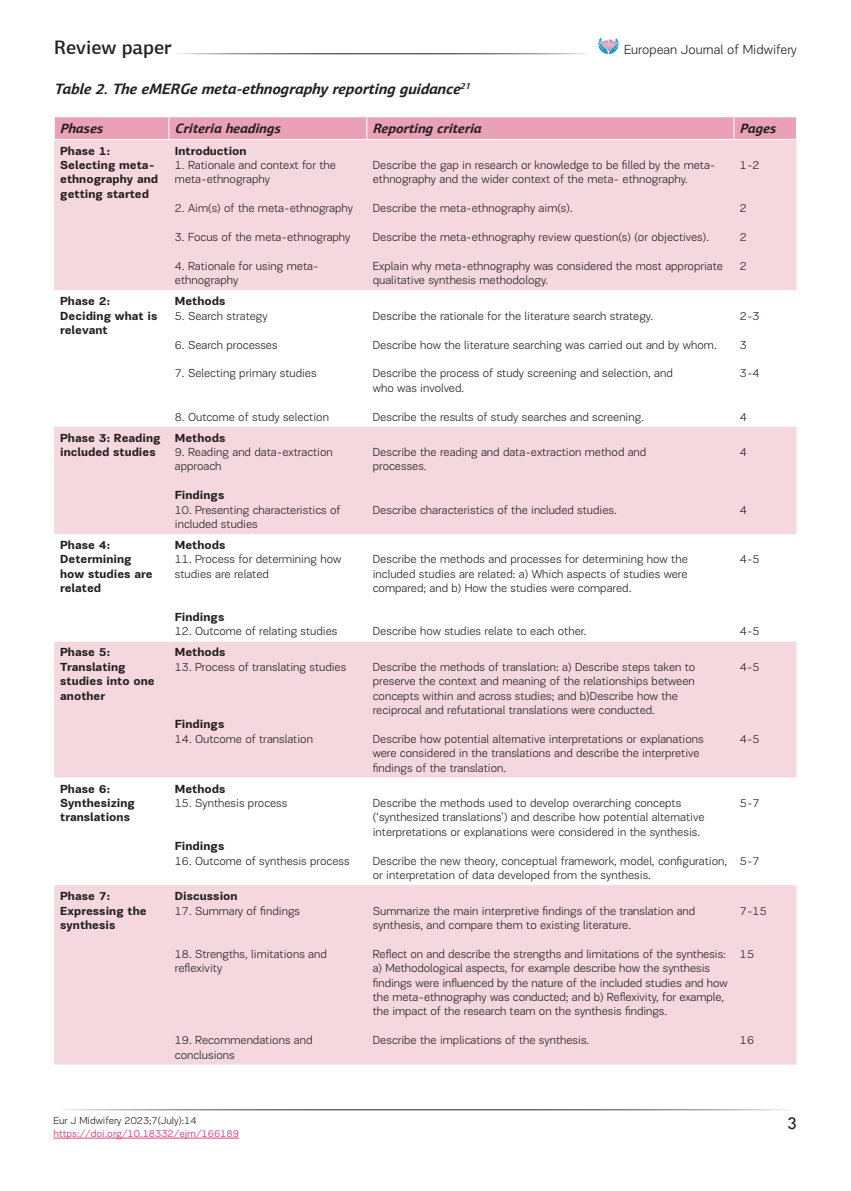
<style>
.page{position:relative;width:851px;height:1191px;background:#fff}
.page>*{position:absolute;margin:0;border:0;box-sizing:border-box;transform-origin:0 0}
.t1{font:500 19.5px "PF Agora Sans Pro";color:#231f20}
.t2{font:18px "Tw Cen";color:#231f20}
.t3{font:italic 700 15px "PF Agora Sans Pro";color:#231f20}
.t4{font:italic 700 13.5px "PF Agora Sans Pro";color:#231f20}
.t5{font:300 13.5px "PF Encore Sans Pro";color:#231f20}
.t6{font:300 12px/14.4px "PF Encore Sans Pro";color:#231f20}
.t7{font:700 12px/14.4px "PF Encore Sans Pro";color:#231f20}
.t8{font:10.5px "PF Encore Sans Pro";color:#d84482}
.t9{font:300 10.5px "PF Encore Sans Pro";color:#231f20}
</style>
<div class="page">
<hr style="left:53px;top:1137px;width:186px;height:1px;background:#d84482">
<svg style="left:598px;top:37px;width:20px;height:17px"></svg>
<div style="left:54px;top:140px;width:742px;height:924px;background:#f5d7df"></div>
<svg style="left:54px;top:290px;width:742px;height:595px"></svg>
<div style="left:54px;top:117px;width:743px;height:22px;background:#eaa1b7"></div>
<h1 class="t1" style="left:54px;top:35px;width:119px">Review paper</h1>
<p class="t3" style="left:54px;top:80px;width:419px">Table 2. The eMERGe meta-ethnography reporting guidance<sup>21</sup></p>
<p class="t4" style="left:60px;top:120px;width:47px">Phases</p>
<p class="t4" style="left:175px;top:120px;width:109px">Criteria headings</p>
<p class="t4" style="left:373px;top:120px;width:112px">Reporting criteria</p>
<p class="t4" style="left:739px;top:120px;width:40px">Pages</p>
<p class="t7" style="left:60px;top:143px;width:99px">Phase 1:<br>Selecting meta&shy;ethnography and getting started</p>
<p class="t7" style="left:175px;top:143px;width:73px">Introduction</p>
<p class="t5" style="left:624px;top:42px;width:174px">European Journal of Midwifery</p>
<p class="t6" style="left:373px;top:158px;width:344px">Describe the gap in research or knowledge to be filled by the meta&shy;ethnography and the wider context of the meta- ethnography.</p>
<p class="t6" style="left:373px;top:201px;width:201px">Describe the meta-ethnography aim(s).</p>
<p class="t6" style="left:373px;top:230px;width:338px">Describe the meta-ethnography review question(s) (or objectives).</p>
<p class="t6" style="left:373px;top:259px;width:351px">Explain why meta-ethnography was considered the most appropriate qualitative synthesis methodology.</p>
<p class="t6" style="left:175px;top:158px;width:163px">1. Rationale and context for the meta-ethnography</p>
<p class="t6" style="left:175px;top:201px;width:180px">2. Aim(s) of the meta-ethnography</p>
<p class="t6" style="left:175px;top:230px;width:177px">3. Focus of the meta-ethnography</p>
<p class="t6" style="left:175px;top:259px;width:145px">4. Rationale for using meta&shy;ethnography</p>
<p class="t6" style="left:739px;top:158px;width:21px">1-2</p>
<p class="t6" style="left:739px;top:201px;width:9px">2</p>
<p class="t6" style="left:739px;top:230px;width:9px">2</p>
<p class="t6" style="left:739px;top:259px;width:9px">2</p>
<p class="t7" style="left:60px;top:294px;width:99px">Phase 2:<br>Deciding what is relevant</p>
<p class="t7" style="left:175px;top:294px;width:52px">Methods</p>
<p class="t6" style="left:175px;top:308px;width:94px">5. Search strategy</p>
<p class="t6" style="left:175px;top:337px;width:104px">6. Search processes</p>
<p class="t6" style="left:175px;top:366px;width:143px">7. Selecting primary studies</p>
<p class="t6" style="left:175px;top:409px;width:155px">8. Outcome of study selection</p>
<p class="t7" style="left:60px;top:430px;width:102px">Phase 3: Reading included studies</p>
<p class="t7" style="left:175px;top:430px;width:52px">Methods</p>
<p class="t6" style="left:175px;top:445px;width:159px">9. Reading and data-extraction approach</p>
<p class="t7" style="left:175px;top:488px;width:51px">Findings</p>
<p class="t6" style="left:175px;top:502px;width:167px">10. Presenting characteristics of included studies</p>
<p class="t7" style="left:60px;top:538px;width:94px">Phase 4:<br>Determining how studies are related</p>
<p class="t7" style="left:175px;top:538px;width:52px">Methods</p>
<p class="t6" style="left:175px;top:552px;width:168px">11. Process for determining how studies are related</p>
<p class="t7" style="left:175px;top:610px;width:51px">Findings</p>
<p class="t6" style="left:175px;top:624px;width:164px">12. Outcome of relating studies</p>
<p class="t7" style="left:60px;top:645px;width:96px">Phase 5:<br>Translating studies into one another</p>
<p class="t7" style="left:175px;top:645px;width:52px">Methods</p>
<p class="t6" style="left:175px;top:659px;width:173px">13. Process of translating studies</p>
<p class="t7" style="left:175px;top:717px;width:51px">Findings</p>
<p class="t6" style="left:175px;top:731px;width:140px">14. Outcome of translation</p>
<p class="t7" style="left:60px;top:781px;width:76px">Phase 6:<br>Synthesizing translations</p>
<p class="t7" style="left:175px;top:781px;width:52px">Methods</p>
<p class="t6" style="left:175px;top:796px;width:114px">15. Synthesis process</p>
<p class="t7" style="left:175px;top:839px;width:51px">Findings</p>
<p class="t6" style="left:175px;top:853px;width:176px">16. Outcome of synthesis process</p>
<p class="t7" style="left:60px;top:889px;width:88px">Phase 7:<br>Expressing the synthesis</p>
<p class="t7" style="left:175px;top:889px;width:64px">Discussion</p>
<p class="t6" style="left:175px;top:903px;width:127px">17. Summary of findings</p>
<p class="t6" style="left:175px;top:946px;width:153px">18. Strengths, limitations and reflexivity</p>
<p class="t6" style="left:175px;top:1033px;width:139px">19. Recommendations and conclusions</p>
<p class="t6" style="left:373px;top:308px;width:282px">Describe the rationale for the literature search strategy.</p>
<p class="t6" style="left:373px;top:337px;width:345px">Describe how the literature searching was carried out and by whom.</p>
<p class="t6" style="left:373px;top:366px;width:301px">Describe the process of study screening and selection, and who was involved.</p>
<p class="t6" style="left:373px;top:409px;width:273px">Describe the results of study searches and screening.</p>
<p class="t6" style="left:373px;top:445px;width:275px">Describe the reading and data-extraction method and processes.</p>
<p class="t6" style="left:373px;top:502px;width:245px">Describe characteristics of the included studies.</p>
<p class="t6" style="left:739px;top:308px;width:21px">2-3</p>
<p class="t6" style="left:739px;top:337px;width:9px">3</p>
<p class="t6" style="left:739px;top:366px;width:21px">3-4</p>
<p class="t6" style="left:739px;top:409px;width:9px">4</p>
<p class="t6" style="left:739px;top:445px;width:9px">4</p>
<p class="t6" style="left:739px;top:502px;width:9px">4</p>
<p class="t6" style="left:373px;top:552px;width:316px;text-align:justify">Describe the methods and processes for determining how the included studies are related: a) Which aspects of studies were compared; and b) How the studies were compared.</p>
<p class="t6" style="left:373px;top:624px;width:215px">Describe how studies relate to each other.</p>
<p class="t6" style="left:373px;top:659px;width:324px">Describe the methods of translation: a) Describe steps taken to preserve the context and meaning of the relationships between concepts within and across studies; and b)Describe how the reciprocal and refutational translations were conducted.</p>
<p class="t6" style="left:373px;top:731px;width:332px">Describe how potential alternative interpretations or explanations were considered in the translations and describe the interpretive findings of the translation.</p>
<p class="t6" style="left:373px;top:796px;width:333px">Describe the methods used to develop overarching concepts (‘synthesized translations’) and describe how potential alternative interpretations or explanations were considered in the synthesis.</p>
<p class="t6" style="left:373px;top:853px;width:356px">Describe the new theory, conceptual framework, model, configuration, or interpretation of data developed from the synthesis.</p>
<p class="t6" style="left:373px;top:903px;width:324px">Summarize the main interpretive findings of the translation and synthesis, and compare them to existing literature.</p>
<p class="t6" style="left:373px;top:946px;width:356px">Reflect on and describe the strengths and limitations of the synthesis: a) Methodological aspects, for example describe how the synthesis findings were influenced by the nature of the included studies and how the meta-ethnography was conducted; and b) Reflexivity, for example, the impact of the research team on the synthesis findings.</p>
<p class="t6" style="left:373px;top:1033px;width:218px">Describe the implications of the synthesis.</p>
<p class="t6" style="left:739px;top:552px;width:21px">4-5</p>
<p class="t6" style="left:739px;top:624px;width:21px">4-5</p>
<p class="t6" style="left:739px;top:659px;width:21px">4-5</p>
<p class="t6" style="left:739px;top:731px;width:21px">4-5</p>
<p class="t6" style="left:739px;top:796px;width:21px">5-7</p>
<p class="t6" style="left:739px;top:853px;width:21px">5-7</p>
<p class="t6" style="left:739px;top:903px;width:28px">7-15</p>
<p class="t6" style="left:739px;top:946px;width:16px">15</p>
<p class="t6" style="left:739px;top:1033px;width:16px">16</p>
<p class="t9" style="left:53px;top:1114px;width:145px">Eur J Midwifery 2023;7(July):14</p>
<h2 class="t2" style="left:786px;top:1112px;width:11px">3</h2>
<p class="t8" style="left:53px;top:1127px;width:187px">https://doi.org/10.18332/ejm/166189</p>
</div>
